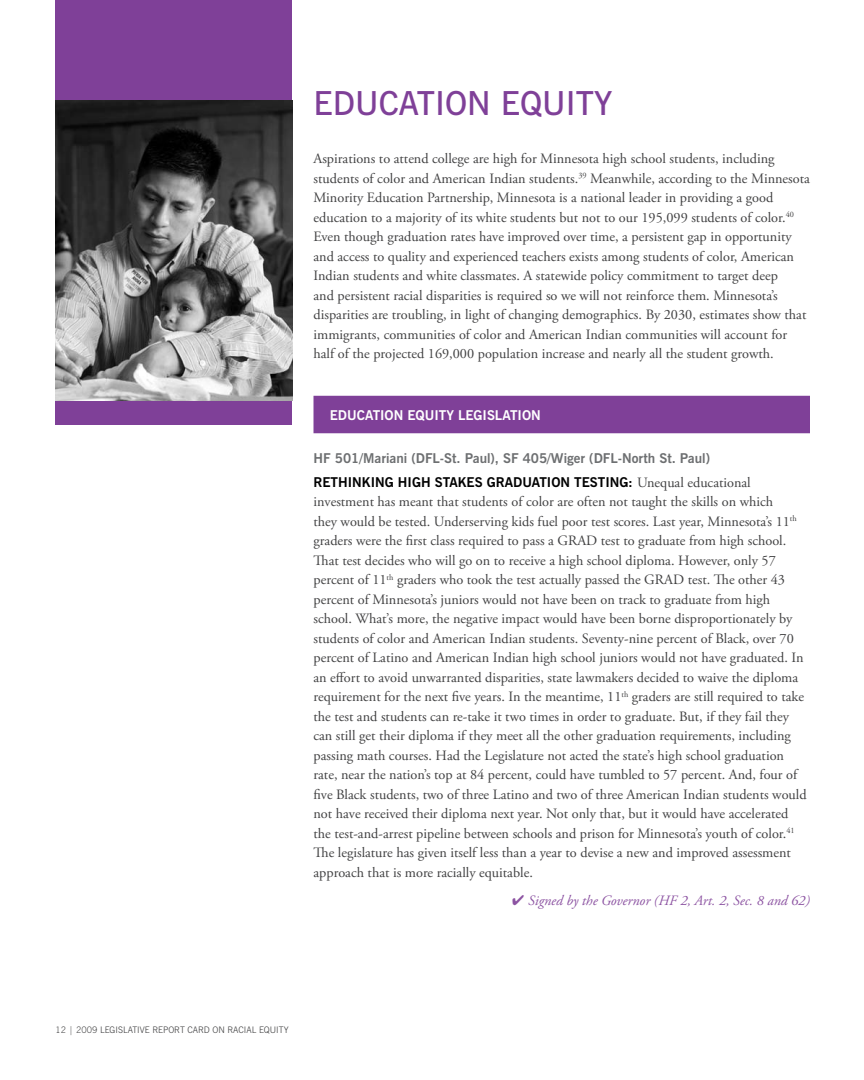
<style>
.page{position:relative;width:864px;height:1080px;background:#fff}
.page>*{position:absolute;margin:0;border:0;box-sizing:border-box;transform-origin:0 0}
.t1{font:600 33px "News Gothic BT";color:#7f4098}
.t2{font:14.25px/19.5px "Adobe Garamond Pro";color:#414142}
.t3{font:italic 14.25px "Adobe Garamond Pro";color:#8c53a2}
.t4{font:700 13.5px/24px "News Gothic BT";color:#6d6f71}
.t5{font:700 13.5px "News Gothic BT";color:#fff}
.t6{font:300 9px "News Gothic BT";color:#414142}
.s1{color:#000}
.s2{font-family:"Adobe Garamond Pro";font-weight:400;font-size:14.25px;color:#414142}
</style>
<div class="page">
<div style="left:314px;top:396px;width:496px;height:37px;background:#7f4098"></div>
<div style="left:55px;top:0;width:237px;height:424px;background:#7f4098"></div>
<img style="left:55px;top:100px;width:237px;height:301px">
<h1 class="t1" style="left:314px;top:83px;width:300px">EDUCATION EQUITY</h1>
<p class="t2" style="left:313px;top:149px;width:498px">Aspirations to attend college are high for Minnesota high school students, including students of color and American Indian students.<sup>39</sup> Meanwhile, according to the Minnesota Minority Education Partnership, Minnesota is a national leader in providing a good education to a majority of its white students but not to our 195,099 students of color.<sup>40<br></sup>Even though graduation rates have improved over time, a persistent gap in opportunity and access to quality and experienced teachers exists among students of color, American Indian students and white classmates. A statewide policy commitment to target deep<br>and persistent racial disparities is required so we will not reinforce them. Minnesota’s disparities are troubling, in light of changing demographics. By 2030, estimates show that immigrants, communities of color and American Indian communities will account for half of the projected 169,000 population increase and nearly all the student growth.</p>
<p class="t5" style="left:330px;top:407px;width:212px">EDUCATION EQUITY LEGISLATION</p>
<p class="t4" style="left:314px;top:446px;width:439px">HF 501/MARIANI (DFL-ST. PAUL), SF 405/WIGER (DFL-NORTH ST. PAUL)<br><span class="s1">RETHINKING H IGH STAKES GRADUATION TESTING:</span> <span class="s2">Unequal educational</span></p>
<p class="t2" style="left:313px;top:492px;width:495px">investment has meant that students of color are often not taught the skills on which<br>they would be tested. Underserving kids fuel poor test scores. Last year, Minnesota’s 11<sup>th </sup>graders were the first class required to pass a GRAD test to graduate from high school.<br>That test decides who will go on to receive a high school diploma. However, only 57 percent of 11<sup>th</sup> graders who took the test actually passed the GRAD test. The other 43 percent of Minnesota’s juniors would not have been on track to graduate from high school. What’s more, the negative impact would have been borne disproportionately by students of color and American Indian students. Seventy-nine percent of Black, over 70 percent of Latino and American Indian high school juniors would not have graduated. In an effort to avoid unwarranted disparities, state lawmakers decided to waive the diploma requirement for the next five years. In the meantime, 11<sup>th</sup> graders are still required to take the test and students can re-take it two times in order to graduate. But, if they fail they can still get their diploma if they meet all the other graduation requirements, including passing math courses. Had the Legislature not acted the state’s high school graduation rate, near the nation’s top at 84 percent, could have tumbled to 57 percent. And, four of five Black students, two of three Latino and two of three American Indian students would not have received their diploma next year. Not only that, but it would have accelerated the test-and-arrest pipeline between schools and prison for Minnesota’s youth of color.<sup>41<br></sup>The legislature has given itself less than a year to devise a new and improved assessment approach that is more racially equitable.</p>
<p class="t3" style="left:512px;top:892px;width:299px">✔ Signed by the Governor (HF 2, Art. 2, Sec. 8 and 62)</p>
<p class="t6" style="left:55px;top:1024px;width:235px">12 | 2009 LEGISLATIVE REPORT CARD ON RACIAL EQUITY</p>
</div>
